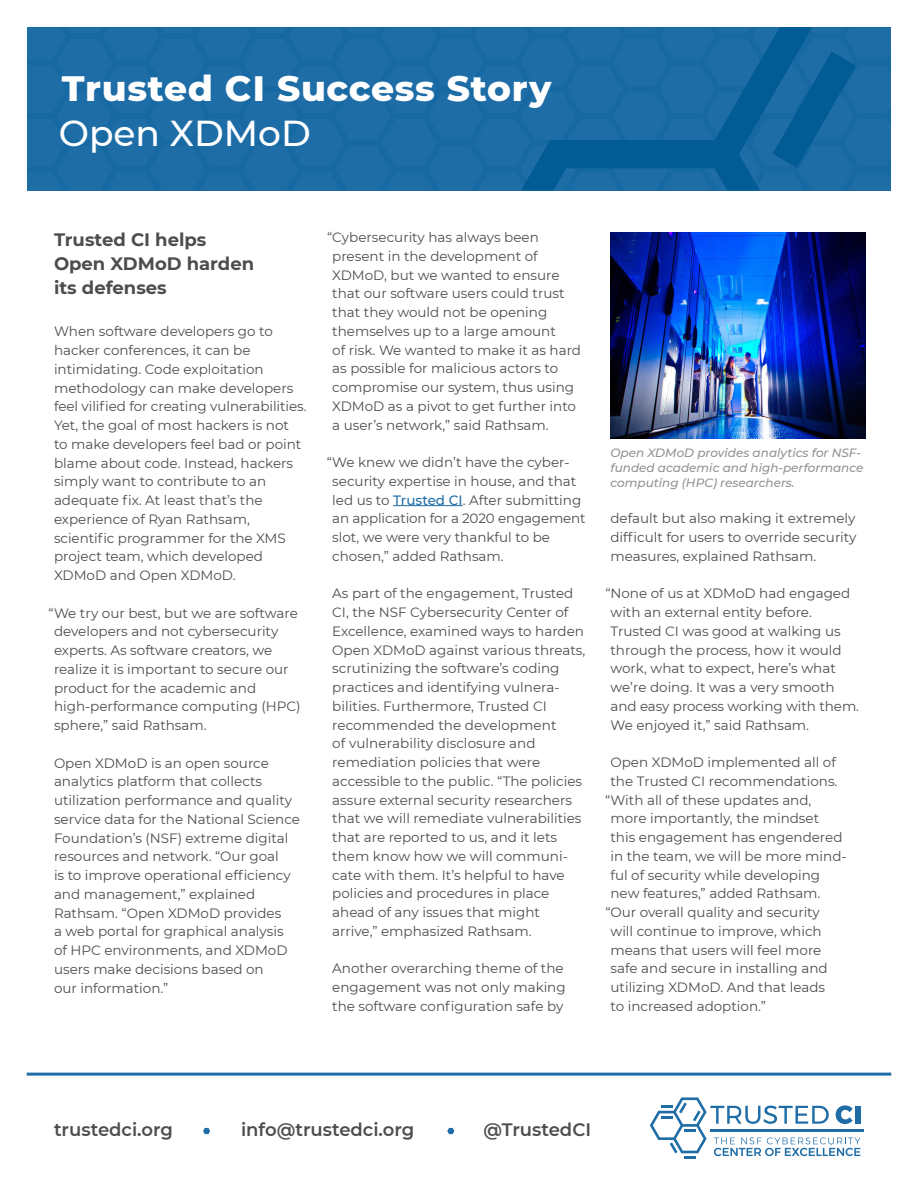
<style>
.page{position:relative;width:918px;height:1188px;background:#fff}
.page>*{position:absolute;margin:0;border:0;box-sizing:border-box;transform-origin:0 0}
.t1{font:800 36px "Montserrat";letter-spacing:.02em;color:#fff}
.t2{font:500 36px "Montserrat";color:#fff}
.t3{font:600 18px "Montserrat";color:#4d4d4f}
.t4{font:700 18px/24px "Montserrat";color:#4d4d4f}
.t5{font:13.5px/18.8px "Montserrat";color:#4d4d4f}
.t6{font:italic 500 12px/15px "Montserrat";color:#959092}
.s1{font-weight:500;color:#1f6da7}
</style>
<div class="page">
<hr style="left:710px;top:1129px;width:154px;height:3px;background:#1f6da7">
<svg style="left:650px;top:1097px;width:210px;height:62px"></svg>
<hr style="left:27px;top:1073px;width:864px;height:3px;background:#1f6da7">
<svg style="left:203px;top:1128px;width:7px;height:6px"></svg>
<svg style="left:447px;top:1128px;width:7px;height:6px"></svg>
<svg style="left:27px;top:27px;width:864px;height:164px;background:#1a6aa4"></svg>
<hr style="left:393px;top:505px;width:70px;height:1px;background:#1f6da7">
<img style="left:610px;top:232px;width:255px;height:206px">
<h1 class="t1" style="left:62px;top:61px;width:491px">Trusted CI Success Story</h1>
<h1 class="t2" style="left:59px;top:108px;width:253px">Open XDMoD</h1>
<h2 class="t4" style="left:54px;top:226px;width:202px">Trusted CI helps<br>Open XDMoD harden its defenses</h2>
<p class="t5" style="left:54px;top:322px;width:254px">When software developers go to hacker conferences, it can be intimidating. Code exploitation methodology can make developers feel vilified for creating vulnerabilities.<br>Yet, the goal of most hackers is not<br>to make developers feel bad or point blame about code. Instead, hackers simply want to contribute to an adequate fix. At least that’s the experience of Ryan Rathsam, scientific programmer for the XMS project team, which developed<br>XDMoD and Open XDMoD.</p>
<p class="t5" style="left:54px;top:603px;width:248px;text-indent:-5px">“We try our best, but we are software developers and not cybersecurity experts. As software creators, we realize it is important to secure our product for the academic and high-performance computing (HPC) sphere,” said Rathsam.</p>
<p class="t5" style="left:54px;top:753px;width:248px">Open XDMoD is an open source analytics platform that collects utilization performance and quality service data for the National Science<br>Foundation’s (NSF) extreme digital resources and network. “Our goal<br>is to improve operational efficiency and management,” explained<br>Rathsam. “Open XDMoD provides<br>a web portal for graphical analysis of HPC environments, and XDMoD users make decisions based on<br>our information.”</p>
<p class="t5" style="left:332px;top:227px;width:250px;text-indent:-5px">“Cybersecurity has always been present in the development of<br>XDMoD, but we wanted to ensure that our software users could trust that they would not be opening themselves up to a large amount<br>of risk. We wanted to make it as hard as possible for malicious actors to compromise our system, thus using<br>XDMoD as a pivot to get further into a user’s network,” said Rathsam.</p>
<p class="t5" style="left:332px;top:452px;width:255px;text-indent:-5px">“We knew we didn’t have the cyber&shy;security expertise in house, and that led us to <span class="s1">Trusted CI</span>. After submitting an application for a 2020 engagement slot, we were very thankful to be chosen,” added Rathsam.</p>
<p class="t5" style="left:332px;top:584px;width:255px">As part of the engagement, Trusted CI, the NSF Cybersecurity Center of Excellence, examined ways to harden Open XDMoD against various threats, scrutinizing the software’s coding practices and identifying vulnera&shy;bilities. Furthermore, Trusted CI recommended the development<br>of vulnerability disclosure and remediation policies that were accessible to the public. “The policies assure external security researchers that we will remediate vulnerabilities that are reported to us, and it lets them know how we will communi&shy;cate with them. It’s helpful to have policies and procedures in place ahead of any issues that might arrive,” emphasized Rathsam.</p>
<p class="t5" style="left:332px;top:959px;width:235px">Another overarching theme of the engagement was not only making the software configuration safe by</p>
<p class="t6" style="left:611px;top:445px;width:255px">Open XDMoD provides analytics for NSF&shy;funded academic and high-performance computing (HPC) researchers.</p>
<p class="t5" style="left:610px;top:509px;width:248px;text-align:justify">default but also making it extremely difficult for users to override security measures, explained Rathsam.</p>
<p class="t5" style="left:610px;top:584px;width:250px;text-indent:-5px">“None of us at XDMoD had engaged with an external entity before.<br>Trusted CI was good at walking us through the process, how it would work, what to expect, here’s what we’re doing. It was a very smooth and easy process working with them.<br>We enjoyed it,” said Rathsam.</p>
<p class="t5" style="left:610px;top:753px;width:227px">Open XDMoD implemented all of</p>
<p class="t5" style="left:610px;top:771px;width:229px">the Trusted CI recommendations.</p>
<p class="t5" style="left:605px;top:790px;width:208px">“With all of these updates and,</p>
<p class="t5" style="left:610px;top:809px;width:210px">more importantly, the mindset</p>
<p class="t5" style="left:610px;top:828px;width:234px">this engagement has engendered</p>
<p class="t5" style="left:610px;top:846px;width:238px">in the team, we will be more mind-</p>
<p class="t5" style="left:610px;top:865px;width:211px">ful of security while developing</p>
<p class="t5" style="left:610px;top:884px;width:212px">new features,” added Rathsam.</p>
<p class="t5" style="left:605px;top:903px;width:216px">“Our overall quality and security</p>
<p class="t5" style="left:610px;top:921px;width:213px">will continue to improve, which</p>
<p class="t5" style="left:610px;top:940px;width:212px">means that users will feel more</p>
<p class="t5" style="left:610px;top:959px;width:219px">safe and secure in installing and</p>
<p class="t5" style="left:610px;top:978px;width:216px">utilizing XDMoD. And that leads</p>
<p class="t5" style="left:610px;top:996px;width:157px">to increased adoption.”</p>
<h2 class="t3" style="left:54px;top:1116px;width:120px">trustedci.org</h2>
<h2 class="t3" style="left:241px;top:1116px;width:175px">info@trustedci.org</h2>
<h2 class="t3" style="left:483px;top:1116px;width:109px">@TrustedCI</h2>
</div>
